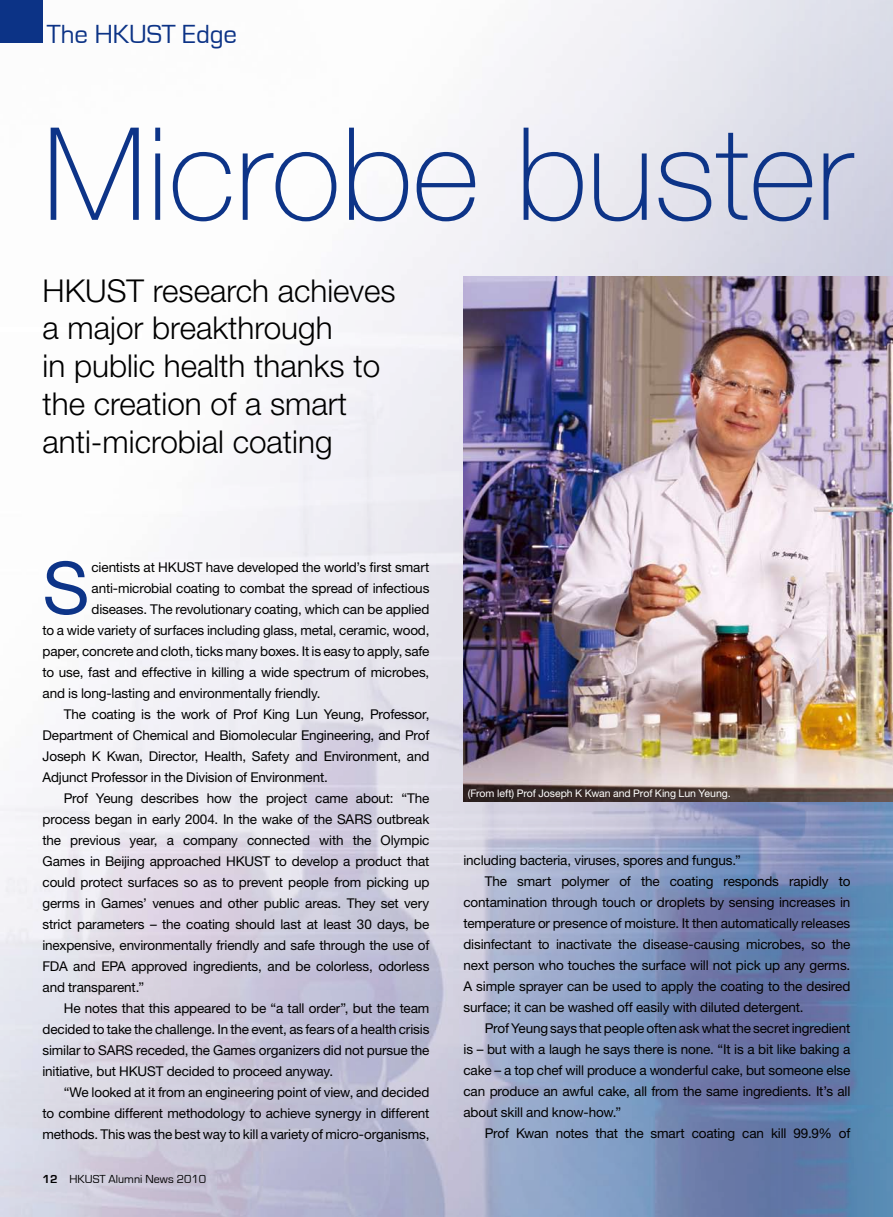
<style>
.page{position:relative;width:893px;height:1217px;background:#fff}
.page>*{position:absolute;margin:0;border:0;box-sizing:border-box;transform-origin:0 0}
.t1{font:100 129px "Helvetica Neue LT Std";color:#0d3488}
.t2{font:72.3px "Helvetica Neue LT Std";color:#0d3488}
.t3{font:300 31.5px/37.8px "Helvetica Neue LT Std";color:#000}
.t4{font:27px "Eurostile";color:#0d3488}
.t5{font:13.5px "Helvetica Neue LT Std";letter-spacing:-.01em;color:#000}
.t6{font:12px "Eurostile";color:#000}
.t7{font:10.5px "Helvetica Neue LT Std";letter-spacing:-.005em;color:#fff}
.s1{font-weight:700}
</style>
<div class="page">
<img style="left:0;top:0;width:893px;height:1216px">
<img style="left:463px;top:276px;width:430px;height:525px">
<h3 class="t4" style="left:47px;top:19px;width:192px">The HKUST Edge</h3>
<h1 class="t1" style="left:43px;top:100px;width:811px">Microbe buster</h1>
<h3 class="t3" style="left:43px;top:271px;width:355px">HKUST research achieves a major breakthrough<br>in public health thanks to the creation of a smart anti-microbial coating</h3>
<h2 class="t2" style="left:43px;top:544px;width:48px">S</h2>
<p class="t5" style="left:92px;top:558px;width:339px">cientists at HKUST have developed the world’s first smart</p>
<p class="t5" style="left:92px;top:579px;width:339px">anti-microbial coating to combat the spread of infectious</p>
<p class="t5" style="left:92px;top:600px;width:339px">diseases. The revolutionary coating, which can be applied</p>
<p class="t5" style="left:43px;top:621px;width:388px">to a wide variety of surfaces including glass, metal, ceramic, wood,</p>
<p class="t5" style="left:43px;top:642px;width:388px">paper, concrete and cloth, ticks many boxes. It is easy to apply, safe</p>
<p class="t5" style="left:43px;top:663px;width:388px">to use, fast and effective in killing a wide spectrum of microbes,</p>
<p class="t5" style="left:43px;top:684px;width:280px">and is long-lasting and environmentally friendly.</p>
<p class="t5" style="left:64px;top:705px;width:367px">The coating is the work of Prof King Lun Yeung, Professor,</p>
<p class="t5" style="left:43px;top:726px;width:388px">Department of Chemical and Biomolecular Engineering, and Prof</p>
<p class="t5" style="left:43px;top:748px;width:388px">Joseph K Kwan, Director, Health, Safety and Environment, and</p>
<p class="t5" style="left:43px;top:769px;width:287px">Adjunct Professor in the Division of Environment.</p>
<p class="t5" style="left:64px;top:790px;width:367px">Prof Yeung describes how the project came about: “The</p>
<p class="t5" style="left:43px;top:811px;width:388px">process began in early 2004. In the wake of the SARS outbreak</p>
<p class="t5" style="left:43px;top:832px;width:388px">the previous year, a company connected with the Olympic</p>
<p class="t5" style="left:43px;top:853px;width:388px">Games in Beijing approached HKUST to develop a product that</p>
<p class="t5" style="left:43px;top:874px;width:388px">could protect surfaces so as to prevent people from picking up</p>
<p class="t5" style="left:43px;top:895px;width:388px">germs in Games’ venues and other public areas. They set very</p>
<p class="t5" style="left:43px;top:916px;width:388px">strict parameters – the coating should last at least 30 days, be</p>
<p class="t5" style="left:43px;top:937px;width:388px">inexpensive, environmentally friendly and safe through the use of</p>
<p class="t5" style="left:43px;top:958px;width:388px">FDA and EPA approved ingredients, and be colorless, odorless</p>
<p class="t5" style="left:43px;top:979px;width:103px">and transparent.”</p>
<p class="t5" style="left:64px;top:1000px;width:367px">He notes that this appeared to be “a tall order”, but the team</p>
<p class="t5" style="left:43px;top:1021px;width:388px">decided to take the challenge. In the event, as fears of a health crisis</p>
<p class="t5" style="left:43px;top:1042px;width:388px">similar to SARS receded, the Games organizers did not pursue the</p>
<p class="t5" style="left:43px;top:1063px;width:292px">initiative, but HKUST decided to proceed anyway.</p>
<p class="t5" style="left:64px;top:1084px;width:367px">“We looked at it from an engineering point of view, and decided</p>
<p class="t5" style="left:43px;top:1105px;width:388px">to combine different methodology to achieve synergy in different</p>
<p class="t5" style="left:43px;top:1126px;width:388px">methods. This was the best way to kill a variety of micro-organisms,</p>
<p class="t6" style="left:43px;top:1171px;width:165px"><span class="s1">12</span> HKUST Alumni News 2010</p>
<p class="t7" style="left:468px;top:786px;width:264px">(From left) Prof Joseph K Kwan and Prof King Lun Yeung.</p>
<p class="t5" style="left:463px;top:852px;width:279px">including bacteria, viruses, spores and fungus.”</p>
<p class="t5" style="left:485px;top:873px;width:367px">The smart polymer of the coating responds rapidly to</p>
<p class="t5" style="left:463px;top:894px;width:388px">contamination through touch or droplets by sensing increases in</p>
<p class="t5" style="left:463px;top:915px;width:388px">temperature or presence of moisture. It then automatically releases</p>
<p class="t5" style="left:463px;top:936px;width:388px">disinfectant to inactivate the disease-causing microbes, so the</p>
<p class="t5" style="left:463px;top:957px;width:388px">next person who touches the surface will not pick up any germs.</p>
<p class="t5" style="left:463px;top:978px;width:388px">A simple sprayer can be used to apply the coating to the desired</p>
<p class="t5" style="left:463px;top:999px;width:342px">surface; it can be washed off easily with diluted detergent.</p>
<p class="t5" style="left:485px;top:1020px;width:367px">Prof Yeung says that people often ask what the secret ingredient</p>
<p class="t5" style="left:463px;top:1041px;width:388px">is – but with a laugh he says there is none. “It is a bit like baking a</p>
<p class="t5" style="left:463px;top:1062px;width:388px">cake – a top chef will produce a wonderful cake, but someone else</p>
<p class="t5" style="left:463px;top:1083px;width:388px">can produce an awful cake, all from the same ingredients. It’s all</p>
<p class="t5" style="left:463px;top:1104px;width:159px">about skill and know-how.”</p>
<p class="t5" style="left:485px;top:1125px;width:367px">Prof Kwan notes that the smart coating can kill 99.9% of</p>
</div>
